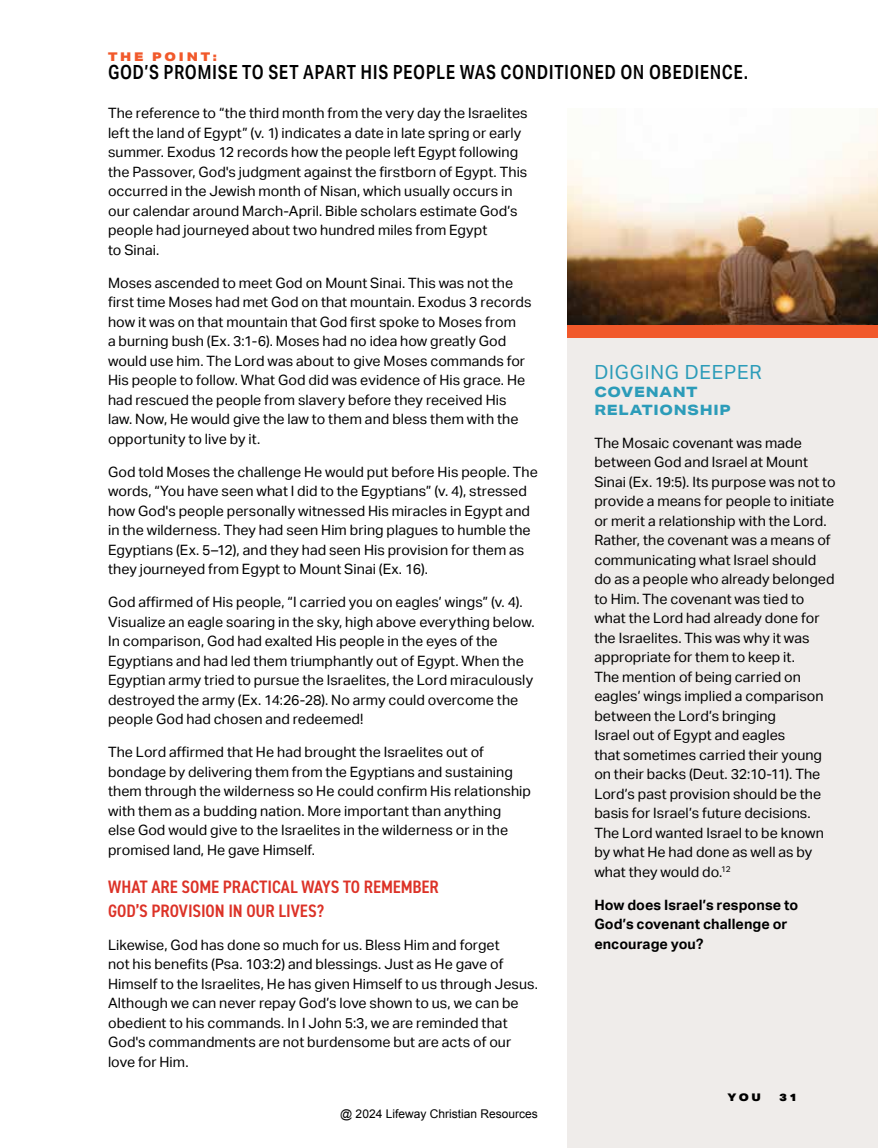
<style>
.page{position:relative;width:878px;height:1148px;background:#fff}
.page>*{position:absolute;margin:0;border:0;box-sizing:border-box;transform-origin:0 0}
.t1{font:500 19.5px "Aktiv Grotesk Cd";letter-spacing:.025em;color:#000}
.t2{font:19.5px "Aktiv Grotesk";letter-spacing:.045em;color:#2c9cb9}
.t3{font:600 condensed 18px/24px "DIN2014";letter-spacing:-.005em;color:#dc3227}
.t4{font:14.25px/19.5px "Aktiv Grotesk";letter-spacing:.005em;color:#000}
.t5{font:700 14.25px/19.5px "Aktiv Grotesk";letter-spacing:.005em;color:#000}
.t6{font:800 14.25px/18px "Aktiv Grotesk Ex";letter-spacing:.045em;color:#2c9cb9}
.t7{font:12px "Arial";color:#000}
.t8{font:900 12px "Aktiv Grotesk Ex";letter-spacing:.23em;color:#f1592b}
.t9{font:900 10.5px "Aktiv Grotesk Ex";color:#000}
</style>
<div class="page">
<div style="left:567px;top:108px;width:311px;height:1040px;background:#efecea"></div>
<div style="left:567px;top:324px;width:311px;height:14px;background:#f1592b"></div>
<img style="left:567px;top:108px;width:311px;height:216px">
<p class="t8" style="left:108px;top:49px;width:110px">THE POINT:</p>
<h1 class="t1" style="left:108px;top:60px;width:641px">GOD’S PROMISE TO SET APART HIS PEOPLE WAS CONDITIONED ON OBEDIENCE.</h1>
<p class="t4" style="left:108px;top:104px;width:421px">The reference to “the third month from the very day the Israelites left the land of Egypt” (v. 1) indicates a date in late spring or early summer. Exodus 12 records how the people left Egypt following the Passover, God's judgment against the firstborn of Egypt. This occurred in the Jewish month of Nisan, which usually occurs in our calendar around March-April. Bible scholars estimate God’s people had journeyed about two hundred miles from Egypt<br>to Sinai.</p>
<p class="t4" style="left:108px;top:273px;width:425px">Moses ascended to meet God on Mount Sinai. This was not the first time Moses had met God on that mountain. Exodus 3 records how it was on that mountain that God first spoke to Moses from<br>a burning bush (Ex. 3:1-6). Moses had no idea how greatly God would use him. The Lord was about to give Moses commands for His people to follow. What God did was evidence of His grace. He had rescued the people from slavery before they received His law. Now, He would give the law to them and bless them with the opportunity to live by it.</p>
<p class="t4" style="left:108px;top:462px;width:431px">God told Moses the challenge He would put before His people. The words, “You have seen what I did to the Egyptians” (v. 4), stressed how God's people personally witnessed His miracles in Egypt and in the wilderness. They had seen Him bring plagues to humble the Egyptians (Ex. 5–12), and they had seen His provision for them as they journeyed from Egypt to Mount Sinai (Ex. 16).</p>
<p class="t4" style="left:108px;top:592px;width:428px">God affirmed of His people, “I carried you on eagles’ wings” (v. 4).<br>Visualize an eagle soaring in the sky, high above everything below.<br>In comparison, God had exalted His people in the eyes of the Egyptians and had led them triumphantly out of Egypt. When the Egyptian army tried to pursue the Israelites, the Lord miraculously destroyed the army (Ex. 14:26-28). No army could overcome the people God had chosen and redeemed!</p>
<p class="t4" style="left:108px;top:742px;width:424px">The Lord affirmed that He had brought the Israelites out of bondage by delivering them from the Egyptians and sustaining them through the wilderness so He could confirm His relationship with them as a budding nation. More important than anything else God would give to the Israelites in the wilderness or in the promised land, He gave Himself.</p>
<p class="t3" style="left:108px;top:874px;width:332px">WHAT ARE SOME PRACTICAL WAYS TO REMEMBER<br>GOD’S PROVISION IN OUR LIVES?</p>
<p class="t4" style="left:108px;top:935px;width:431px">Likewise, God has done so much for us. Bless Him and forget<br>not his benefits (Psa. 103:2) and blessings. Just as He gave of Himself to the Israelites, He has given Himself to us through Jesus.<br>Although we can never repay God’s love shown to us, we can be obedient to his commands. In I John 5:3, we are reminded that God's commandments are not burdensome but are acts of our love for Him.</p>
<h1 class="t2" style="left:594px;top:360px;width:169px">DIGGING DEEPER</h1>
<p class="t6" style="left:594px;top:382px;width:138px">COVENANT<br>RELATIONSHIP</p>
<p class="t4" style="left:594px;top:433px;width:243px">The Mosaic covenant was made between God and Israel at Mount<br>Sinai (Ex. 19:5). Its purpose was not to provide a means for people to initiate or merit a relationship with the Lord.<br>Rather, the covenant was a means of communicating what Israel should do as a people who already belonged to Him. The covenant was tied to what the Lord had already done for the Israelites. This was why it was appropriate for them to keep it.<br>The mention of being carried on eagles’ wings implied a comparison between the Lord’s bringing<br>Israel out of Egypt and eagles<br>that sometimes carried their young on their backs (Deut. 32:10-11). The<br>Lord’s past provision should be the basis for Israel’s future decisions.<br>The Lord wanted Israel to be known by what He had done as well as by what they would do.<sup>12</sup></p>
<p class="t5" style="left:594px;top:895px;width:205px">How does Israel’s response to<br>God’s covenant challenge or encourage you?</p>
<p class="t7" style="left:340px;top:1106px;width:199px">@ 2024 Lifeway Christian Resources</p>
<p class="t9" style="left:727px;top:1090px;width:35px">YOU</p>
<p class="t9" style="left:779px;top:1090px;width:19px">3 1</p>
</div>
